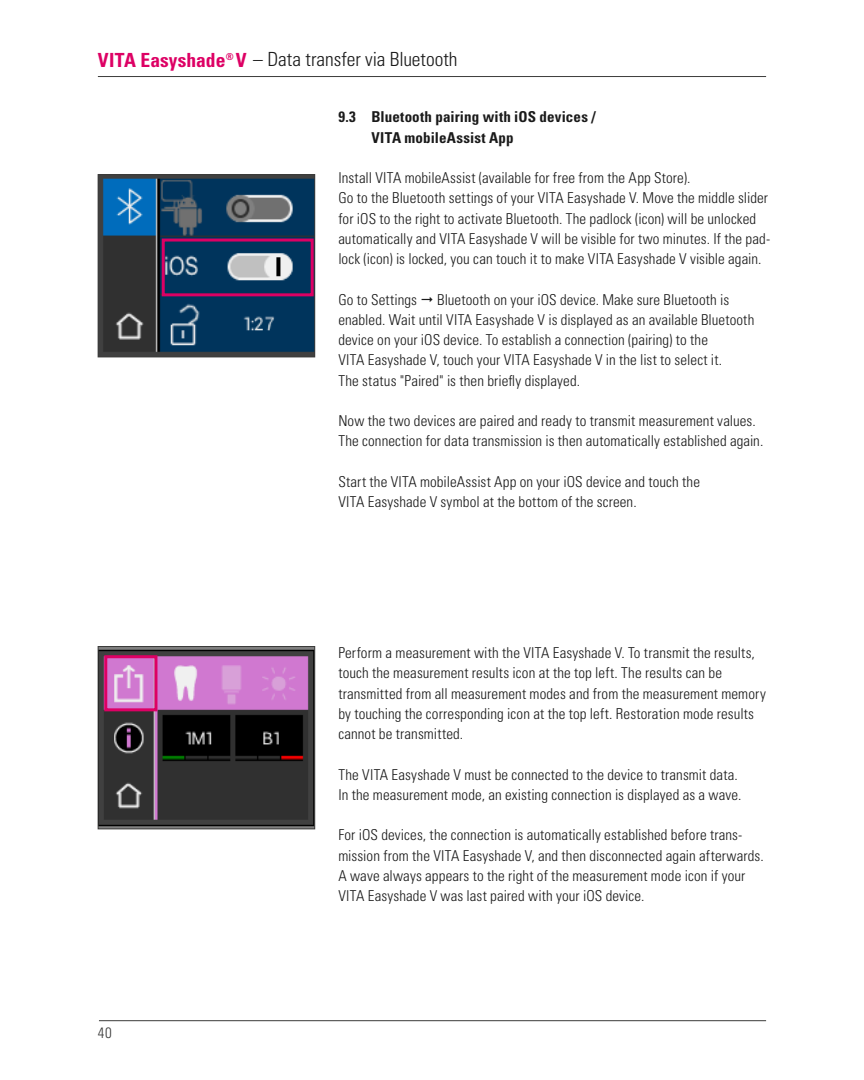
<style>
.page{position:relative;width:864px;height:1080px;background:#fff}
.page>*{position:absolute;margin:0;border:0;box-sizing:border-box;transform-origin:0 0}
.t1{font:300 condensed 19.5px "Univers LT";color:#1a1a1a}
.t2{font:300 condensed 15px/20.2px "Univers LT";letter-spacing:.005em;color:#1a1a1a}
.t3{font:700 condensed 15px/20.2px "Univers LT";letter-spacing:.01em;color:#1a1a1a}
.t4{font:300 condensed 15px "Univers LT";color:#3b3b3a}
.s1{font-weight:700;color:#dd0064}
</style>
<div class="page">
<hr style="left:98px;top:76px;width:667px;height:1px;background:#3b3b3a">
<hr style="left:99px;top:1020px;width:666px;height:1px;background:#3b3b3a">
<img style="left:100px;top:176px;width:213px;height:179px">
<div style="left:98px;top:174px;width:217px;height:183px;border:1px solid #3b3b3a"></div>
<div style="left:162px;top:239px;width:151px;height:57px;border:3px solid #dd0064"></div>
<img style="left:100px;top:648px;width:213px;height:179px">
<div style="left:98px;top:646px;width:217px;height:183px;border:1px solid #3b3b3a"></div>
<div style="left:104px;top:655px;width:53px;height:56px;border:3px solid #dd0064"></div>
<h1 class="t1" style="left:98px;top:48px;width:361px"><span class="s1">VITA Easyshade</span><sup>®</sup> <span class="s1">V</span> – Data transfer via Bluetooth</h1>
<p class="t3" style="left:371px;top:107px;width:225px;text-indent:-33px">9.3 Bluetooth pairing with iOS devices /<br>VITA mobileAssist App</p>
<p class="t2" style="left:338px;top:168px;width:433px">Install VITA mobileAssist (available for free from the App Store).<br>Go to the Bluetooth settings of your VITA Easyshade V. Move the middle slider for iOS to the right to activate Bluetooth. The padlock (icon) will be unlocked automatically and VITA Easyshade V will be visible for two minutes. If the pad&shy;lock (icon) is locked, you can touch it to make VITA Easyshade V visible again.</p>
<p class="t2" style="left:338px;top:289px;width:80px">Go to Settings</p>
<p class="t2" style="left:338px;top:289px;width:417px;text-indent:99px">Bluetooth on your iOS device. Make sure Bluetooth is enabled. Wait until VITA Easyshade V is displayed as an available Bluetooth device on your iOS device. To establish a connection (pairing) to the<br>VITA Easyshade V, touch your VITA Easyshade V in the list to select it.<br>The status "Paired" is then briefly displayed.</p>
<p class="t2" style="left:338px;top:411px;width:426px">Now the two devices are paired and ready to transmit measurement values.<br>The connection for data transmission is then automatically established again.</p>
<p class="t2" style="left:338px;top:472px;width:363px">Start the VITA mobileAssist App on your iOS device and touch the<br>VITA Easyshade V symbol at the bottom of the screen.</p>
<p class="t4" style="left:98px;top:1024px;width:15px">40</p>
<p class="t2" style="left:338px;top:643px;width:429px">Perform a measurement with the VITA Easyshade V. To transmit the results, touch the measurement results icon at the top left. The results can be transmitted from all measurement modes and from the measurement memory by touching the corresponding icon at the top left. Restoration mode results cannot be transmitted.</p>
<p class="t2" style="left:338px;top:764px;width:404px">The VITA Easyshade V must be connected to the device to transmit data.<br>In the measurement mode, an existing connection is displayed as a wave.</p>
<p class="t2" style="left:338px;top:825px;width:427px">For iOS devices, the connection is automatically established before trans&shy;mission from the VITA Easyshade V, and then disconnected again afterwards.<br>A wave always appears to the right of the measurement mode icon if your VITA Easyshade V was last paired with your iOS device.</p>
</div>
